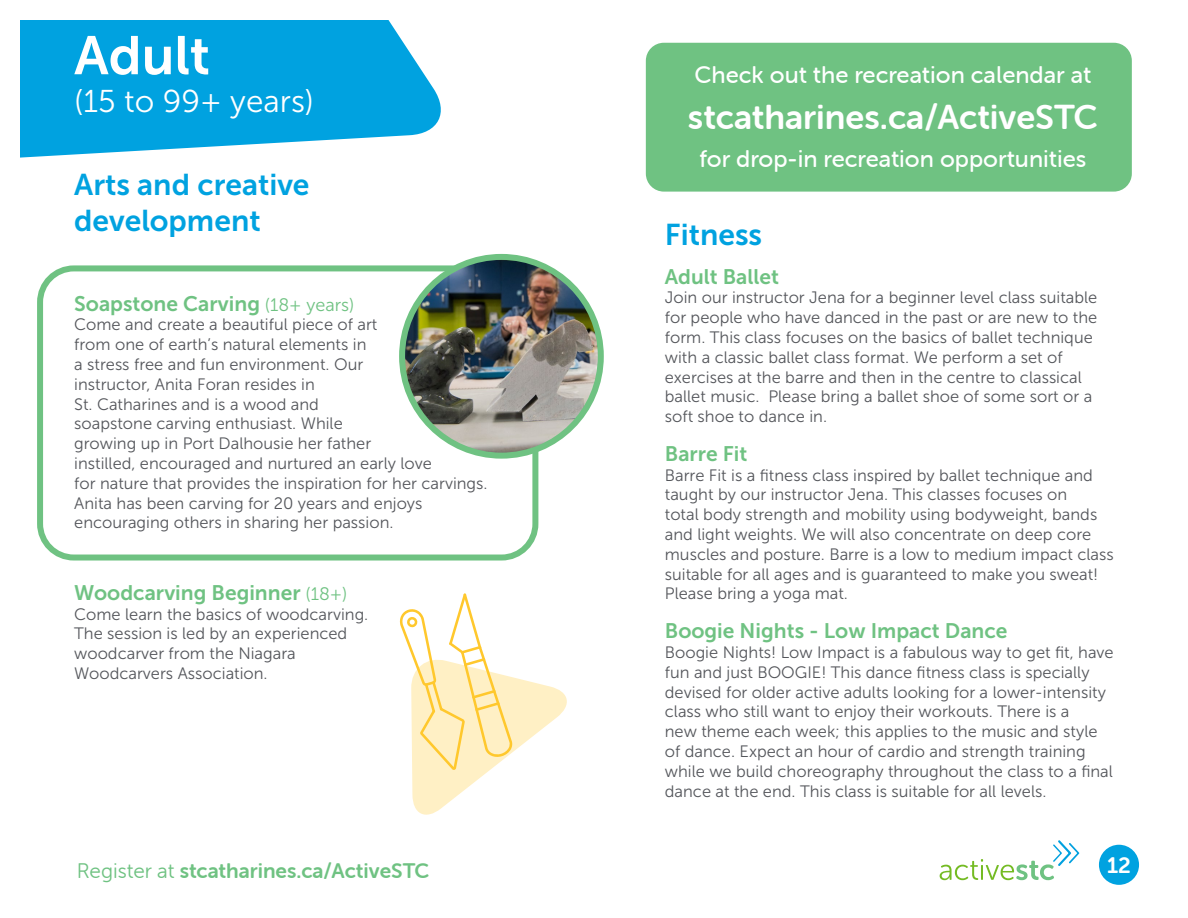
<style>
.page{position:relative;width:1188px;height:918px;background:#fff}
.page>*{position:absolute;margin:0;border:0;box-sizing:border-box;transform-origin:0 0}
.t1{font:54px "Museo Sans 700";color:#fff}
.t2{font:34.5px "Museo Sans Rounded 700";color:#fff}
.t3{font:31.5px "Museo Sans 300";color:#fff}
.subject__H2{font:30px/36px "Museo Sans 700";color:#00a2e0}
.t4{font:24px "Museo Sans Rounded 500";color:#fff}
.t5{font:22.5px "Museo Sans Rounded 700";color:#fff}
.programs__P{font:21px "Museo Sans 700";color:#6fc282}
.t6{font:21px "Museo Sans Rounded 700";color:#6fc282}
.programs__P__space_before{font:21px "Museo Sans 700";color:#6fc282}
.body__P{font:16.5px/19.8px "Museo Sans 300";color:#54565b}
.s1{font-family:"Museo Sans 300";font-size:18px}
.s2{font-family:"Museo Sans Rounded 300"}
</style>
<div class="page">
<svg style="left:940px;top:840px;width:139px;height:40px"></svg>
<svg style="left:20px;top:20px;width:421px;height:138px;background:#21aee4"></svg>
<div style="left:1099px;top:845px;width:40px;height:40px;background:#00a2e0;border-radius:50%"></div>
<div style="left:646px;top:43px;width:486px;height:149px;background:#6fc282;border-radius:18px"></div>
<div style="left:37px;top:265px;width:501px;height:296px;border:6px solid #6fc282;border-radius:34px"></div>
<img style="left:402px;top:257px;width:199px;height:199px;border-radius:99px">
<div style="left:399px;top:254px;width:205px;height:205px;border:6px solid #6fc282;border-radius:50%"></div>
<svg style="left:399px;top:593px;width:168px;height:222px"></svg>
<h1 class="t1" style="left:74px;top:26px;width:137px">Adult</h1>
<h3 class="t3" style="left:74px;top:84px;width:241px">(15 to 99+ years)</h3>
<h2 class="subject__H2" style="left:74px;top:167px;width:237px">Arts and creative development</h2>
<p class="programs__P__space_before" style="left:74px;top:292px;width:282px">Soapstone Carving <span class="s1">(18+ years)</span></p>
<p class="body__P" style="left:74px;top:315px;width:415px">Come and create a beautiful piece of art<br>from one of earth’s natural elements in<br>a stress free and fun environment. Our<br>instructor, Anita Foran resides in<br>St. Catharines and is a wood and<br>soapstone carving enthusiast. While<br>growing up in Port Dalhousie her father<br>instilled, encouraged and nurtured an early love<br>for nature that provides the inspiration for her carvings.<br>Anita has been carving for 20 years and enjoys encouraging others in sharing her passion.</p>
<p class="programs__P" style="left:74px;top:581px;width:275px">Woodcarving Beginner <span class="s1">(18+)</span></p>
<p class="body__P" style="left:74px;top:604px;width:296px">Come learn the basics of woodcarving.<br>The session is led by an experienced woodcarver from the Niagara<br>Woodcarvers Association.</p>
<h3 class="t4" style="left:695px;top:62px;width:398px">Check out the recreation calendar at</h3>
<h2 class="t2" style="left:688px;top:98px;width:411px">stcatharines.ca/ActiveSTC</h2>
<h3 class="t4" style="left:699px;top:145px;width:388px">for drop-in recreation opportunities</h3>
<h2 class="subject__H2" style="left:665px;top:216px;width:99px">Fitness</h2>
<p class="programs__P" style="left:665px;top:265px;width:116px">Adult Ballet</p>
<p class="body__P" style="left:665px;top:288px;width:434px">Join our instructor Jena for a beginner level class suitable for people who have danced in the past or are new to the form. This class focuses on the basics of ballet technique with a classic ballet class format. We perform a set of exercises at the barre and then in the centre to classical ballet music. Please bring a ballet shoe of some sort or a soft shoe to dance in.</p>
<p class="programs__P" style="left:665px;top:442px;width:84px">Barre Fit</p>
<p class="body__P" style="left:665px;top:465px;width:450px">Barre Fit is a fitness class inspired by ballet technique and taught by our instructor Jena. This classes focuses on<br>total body strength and mobility using bodyweight, bands and light weights. We will also concentrate on deep core muscles and posture. Barre is a low to medium impact class suitable for all ages and is guaranteed to make you sweat!<br>Please bring a yoga mat.</p>
<p class="programs__P" style="left:665px;top:619px;width:344px">Boogie Nights - Low Impact Dance</p>
<p class="body__P" style="left:665px;top:642px;width:450px">Boogie Nights! Low Impact is a fabulous way to get fit, have fun and just BOOGIE! This dance fitness class is specially devised for older active adults looking for a lower-intensity class who still want to enjoy their workouts. There is a<br>new theme each week; this applies to the music and style of dance. Expect an hour of cardio and strength training while we build choreography throughout the class to a final dance at the end. This class is suitable for all levels.</p>
<p class="t6" style="left:77px;top:860px;width:354px"><span class="s2">Register at</span> stcatharines.ca/ActiveSTC</p>
<h3 class="t5" style="left:1107px;top:853px;width:25px">12</h3>
</div>
